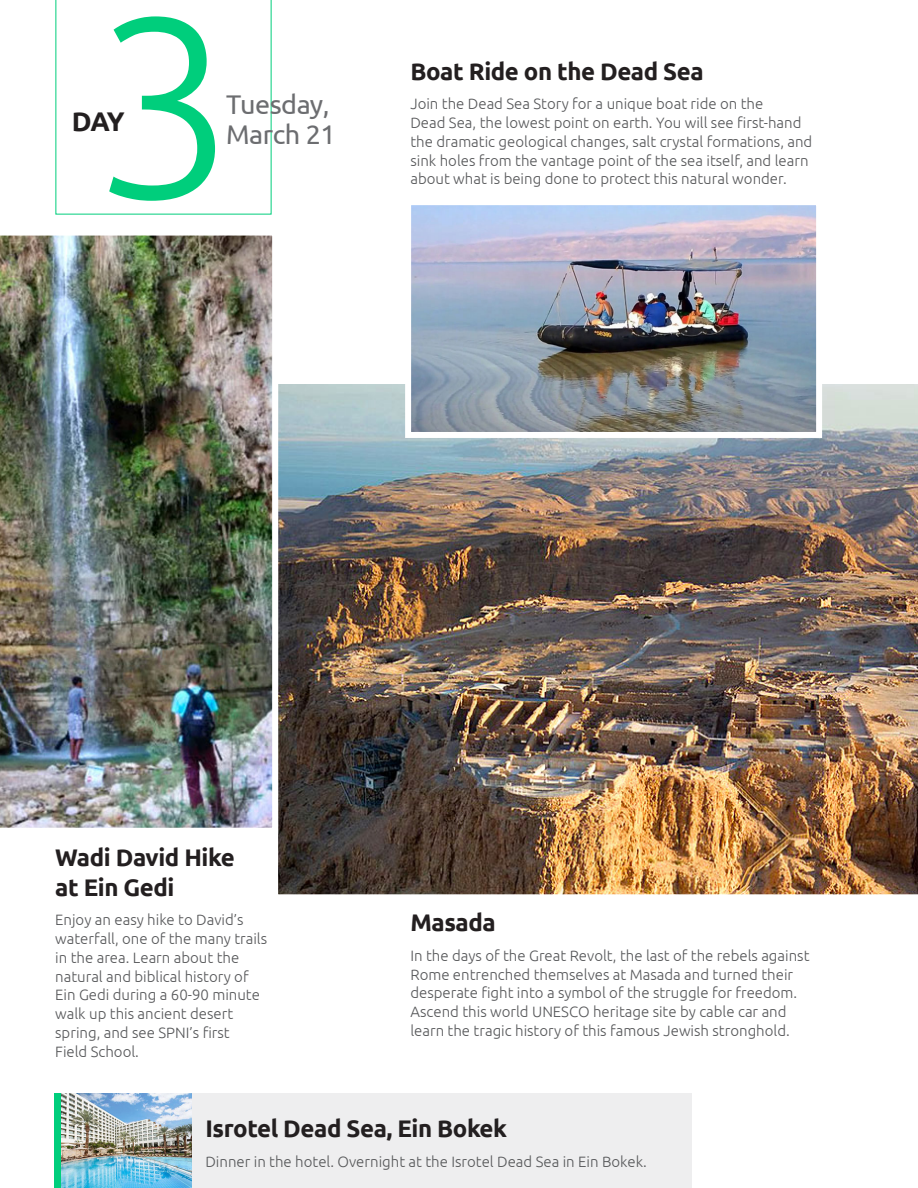
<style>
.page{position:relative;width:918px;height:1188px;background:#fff}
.page>*{position:absolute;margin:0;border:0;box-sizing:border-box;transform-origin:0 0}
.t1{font:300 255px "Ubuntu";color:#00ce7c}
.t2{font:27px "Ubuntu";letter-spacing:-.015em;color:#6c6d70}
.t3{font:700 27px "Ubuntu";color:#231f20}
.t4{font:700 24px/30px "Ubuntu";letter-spacing:-.015em;color:#231f20}
.Text_2{font:300 15px/18.8px "Ubuntu";color:#57585a}
</style>
<div class="page">
<img style="left:278px;top:384px;width:640px;height:511px">
<svg style="left:56px;top:0;width:216px;height:214px"></svg>
<div style="left:176px;top:1094px;width:516px;height:94px;background:#eeeeef"></div>
<img style="left:61px;top:1094px;width:131px;height:94px">
<img style="left:0;top:235px;width:273px;height:593px">
<img style="left:412px;top:206px;width:403px;height:225px">
<div style="left:405px;top:199px;width:417px;height:239px;border:6px solid #fff"></div>
<div style="left:54px;top:1094px;width:7px;height:94px;background:#00ce7c"></div>
<h1 class="t1" style="left:92px;top:-47px;width:145px">3</h1>
<h1 class="t3" style="left:72px;top:105px;width:54px">DAY</h1>
<h1 class="t2" style="left:226px;top:88px;width:105px">Tuesday,</h1>
<h1 class="t2" style="left:226px;top:118px;width:111px">March 21</h1>
<h2 class="t4" style="left:410px;top:56px;width:295px">Boat Ride on the Dead Sea</h2>
<p class="Text_2" style="left:410px;top:94px;width:403px">Join the Dead Sea Story for a unique boat ride on the<br>Dead Sea, the lowest point on earth. You will see first-hand the dramatic geological changes, salt crystal formations, and sink holes from the vantage point of the sea itself, and learn about what is being done to protect this natural wonder.</p>
<h2 class="t4" style="left:55px;top:842px;width:181px">Wadi David Hike at Ein Gedi</h2>
<p class="Text_2" style="left:55px;top:910px;width:213px">Enjoy an easy hike to David’s waterfall, one of the many trails in the area. Learn about the natural and biblical history of<br>Ein Gedi during a 60-90 minute walk up this ancient desert spring, and see SPNI’s first<br>Field School.</p>
<h2 class="t4" style="left:410px;top:907px;width:87px">Masada</h2>
<p class="Text_2" style="left:410px;top:946px;width:401px">In the days of the Great Revolt, the last of the rebels against Rome entrenched themselves at Masada and turned their desperate fight into a symbol of the struggle for freedom.<br>Ascend this world UNESCO heritage site by cable car and learn the tragic history of this famous Jewish stronghold.</p>
<h2 class="t4" style="left:205px;top:1113px;width:303px">Isrotel Dead Sea, Ein Bokek</h2>
<p class="Text_2" style="left:205px;top:1152px;width:443px">Dinner in the hotel. Overnight at the Isrotel Dead Sea in Ein Bokek.</p>
</div>
